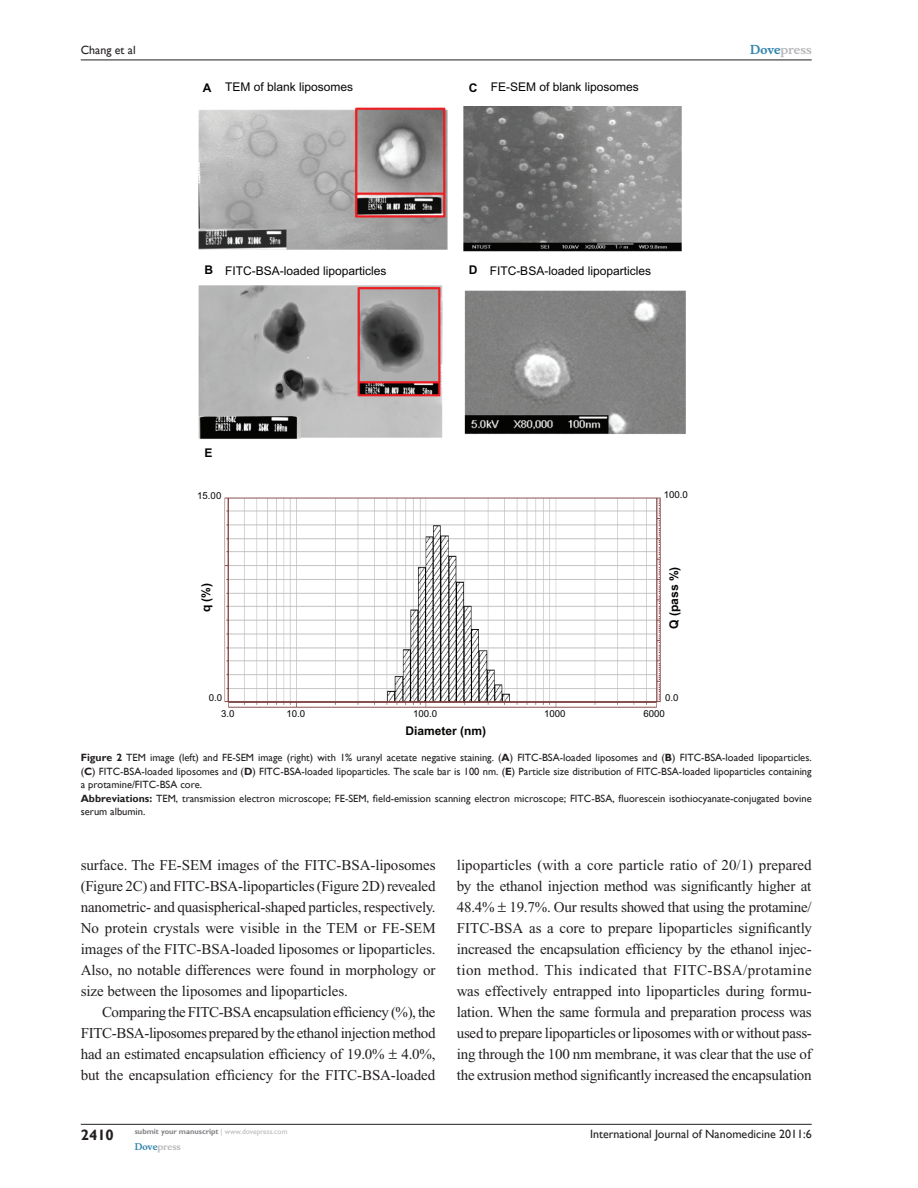
<style>
.page{position:relative;width:918px;height:1188px;background:#fff}
.page>*{position:absolute;margin:0;border:0;box-sizing:border-box;transform-origin:0 0}
.t1{font:15px/21px "Times New Roman";letter-spacing:-.005em;color:#231f20;text-align:justify}
.t2{font:700 15px "Gill Sans";color:#231f20}
.t3{font:12px "Arial";color:#040503}
.t4{font:12px "Gill Sans";color:#231f20}
.t5{font:700 12px "Arial";color:#040503}
.t6{font:700 12px "Musee";color:#b8b9bc}
.t7{font:10.5px/13.5px "Gill Sans";color:#231f20}
.t8{font:9.6px "Arial";color:#040503}
.t9{font:700 9px "Musee";color:#b8b9bc}
.t10{font:700 7.5px "Gill Sans";color:#808285}
.s1{color:#3485ae}
.s2{font-weight:700}
.s3{font-weight:400;color:#b8b9bc}
</style>
<div class="page">
<hr style="left:81px;top:1124px;width:731px;height:1px;background:#231f20">
<hr style="left:81px;top:60px;width:731px;height:1px;background:#231f20">
<img style="left:199px;top:106px;width:487px;height:602px">
<p class="t4" style="left:81px;top:43px;width:56px">Chang et al</p>
<p class="t5" style="left:203px;top:80px;width:10px">A</p>
<p class="t3" style="left:225px;top:80px;width:130px">TEM of blank liposomes</p>
<p class="t5" style="left:469px;top:81px;width:10px">C</p>
<p class="t3" style="left:491px;top:80px;width:150px">FE-SEM of blank liposomes</p>
<p class="t6" style="left:750px;top:43px;width:63px"><span class="s1">Dove</span>press</p>
<p class="t5" style="left:205px;top:262px;width:10px">B</p>
<p class="t5" style="left:469px;top:263px;width:10px">D</p>
<p class="t3" style="left:225px;top:264px;width:163px">FITC-BSA-loaded lipoparticles</p>
<p class="t3" style="left:490px;top:264px;width:163px">FITC-BSA-loaded lipoparticles</p>
<p class="t5" style="left:205px;top:445px;width:10px">E</p>
<p class="t8" style="left:197px;top:490px;width:26px">15.00</p>
<p class="t8" style="left:664px;top:490px;width:26px">100.0</p>
<p class="t5" style="left:199px;top:612px;width:31px;rotate:-90deg">q (%)</p>
<p class="t8" style="left:209px;top:692px;width:15px">0.0</p>
<p class="t5" style="left:667px;top:629px;width:64px;rotate:-90deg">Q (pass %)</p>
<p class="t8" style="left:665px;top:692px;width:15px">0.0</p>
<p class="t8" style="left:221px;top:708px;width:15px">3.0</p>
<p class="t7" style="left:81px;top:751px;width:732px"><span class="s2">Figure 2</span> TEM image (left) and FE-SEM image (right) with 1% uranyl acetate negative staining. (<span class="s2">A</span>) FITC-BSA-loaded liposomes and (<span class="s2">B</span>) FITC-BSA-loaded lipoparticles. (<span class="s2">C</span>) FITC-BSA-loaded liposomes and (<span class="s2">D</span>) FITC-BSA-loaded lipoparticles. The scale bar is 100 nm. (<span class="s2">E</span>) Particle size distribution of FITC-BSA-loaded lipoparticles containing a protamine/FITC-BSA core.<br><span class="s2">Abbreviations:</span> TEM, transmission electron microscope; FE-SEM, field-emission scanning electron microscope; FITC-BSA, fluorescein isothiocyanate-conjugated bovine serum albumin.</p>
<p class="t8" style="left:286px;top:708px;width:20px">10.0</p>
<p class="t8" style="left:413px;top:708px;width:26px">100.0</p>
<p class="t5" style="left:405px;top:724px;width:82px">Diameter (nm)</p>
<p class="t8" style="left:544px;top:708px;width:23px">1000</p>
<p class="t8" style="left:644px;top:708px;width:23px">6000</p>
<p class="t1" style="left:81px;top:854px;width:356px">surface. The FE-SEM images of the FITC-BSA-liposomes (Figure 2C) and FITC-BSA-lipoparticles (Figure 2D) revealed nanometric- and quasispherical-shaped particles, respectively.<br>No protein crystals were visible in the TEM or FE-SEM images of the FITC-BSA-loaded liposomes or lipoparticles.<br>Also, no notable differences were found in morphology or size between the liposomes and lipoparticles.</p>
<p class="t1" style="left:81px;top:1001px;width:356px;text-indent:21px">Comparing the FITC-BSA encapsulation efficiency (%), the FITC-BSA-liposomes prepared by the ethanol injection method had an estimated encapsulation efficiency of 19.0% 4.0%, but the encapsulation efficiency for the FITC-BSA-loaded</p>
<p class="t1" style="left:457px;top:854px;width:357px">lipoparticles (with a core particle ratio of 20/1) prepared by the ethanol injection method was significantly higher at 48.4% 19.7%. Our results showed that using the protamine/ FITC-BSA as a core to prepare lipoparticles significantly increased the encapsulation efficiency by the ethanol injec&shy;tion method. This indicated that FITC-BSA/protamine was effectively entrapped into lipoparticles during formu&shy;lation. When the same formula and preparation process was used to prepare lipoparticles or liposomes with or without pass&shy;ing through the 100 nm membrane, it was clear that the use of the extrusion method significantly increased the encapsulation</p>
<p class="t2" style="left:81px;top:1126px;width:35px">2410</p>
<p class="t10" style="left:135px;top:1127px;width:154px">submit your manuscript <span class="s3">| www.dovepress.com</span></p>
<p class="t9" style="left:135px;top:1141px;width:48px"><span class="s1">Dove</span>press</p>
<p class="t4" style="left:590px;top:1127px;width:223px">International Journal of Nanomedicine 2011:6</p>
</div>
